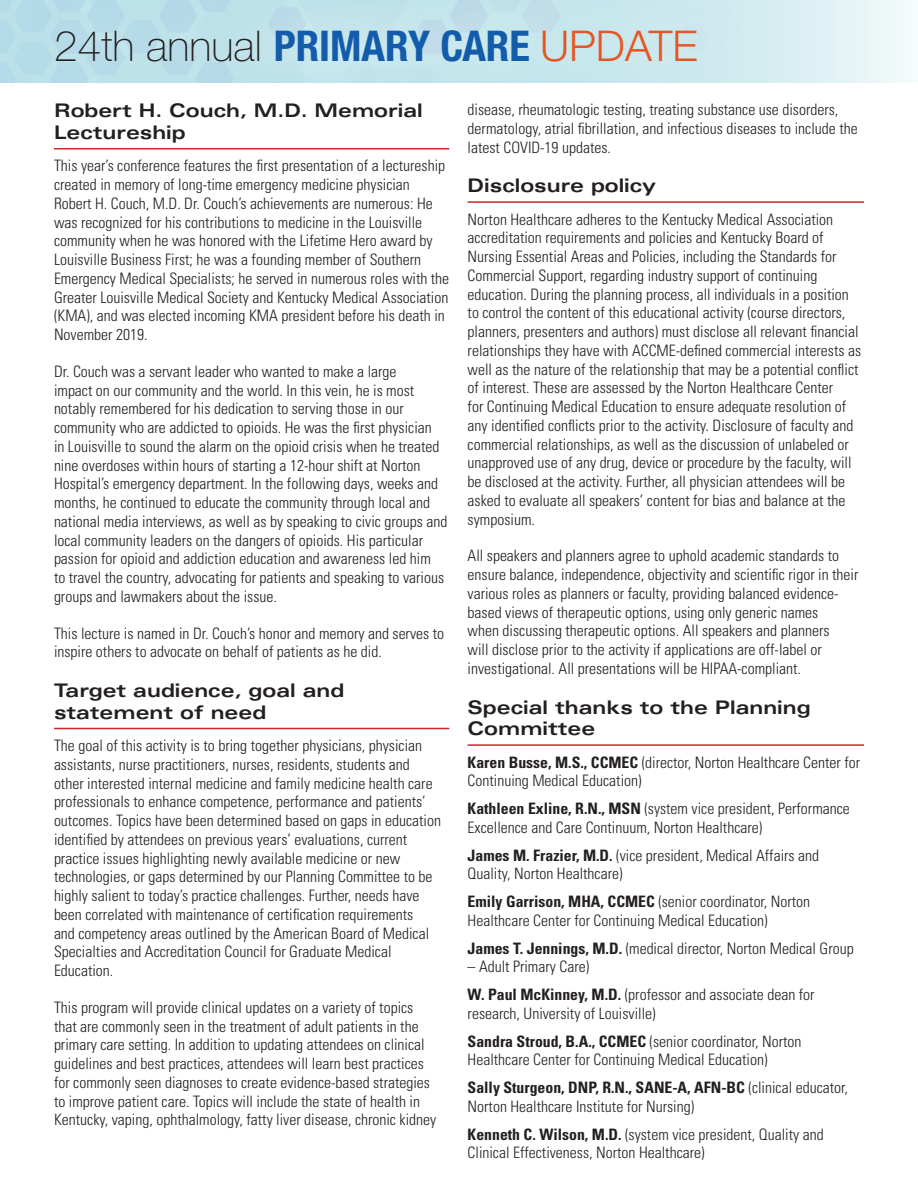
<style>
.page{position:relative;width:918px;height:1188px;background:#fff}
.page>*{position:absolute;margin:0;border:0;box-sizing:border-box;transform-origin:0 0}
.t1{font:700 condensed 42.45px "Helvetica Neue LT Std";color:#135cab}
.Subhead{font:700 expanded 18.75px/21.8px "Univers LT Std";color:#231f20}
.text_last{font:300 condensed 15.75px/18.8px "Univers LT Std";color:#231f20}
.Text{font:300 condensed 15.75px/18.8px "Univers LT Std";color:#231f20}
.s1{font-weight:100;font-stretch:normal;color:#231f20}
.s2{font-weight:300;font-stretch:normal;color:#e65524}
.s3{font-weight:700}
</style>
<div class="page">
<hr style="left:54px;top:148px;width:395px;height:2px;background:#d1232a">
<hr style="left:54px;top:728px;width:395px;height:1px;background:#d1232a">
<hr style="left:468px;top:201px;width:396px;height:2px;background:#d1232a">
<hr style="left:468px;top:744px;width:396px;height:2px;background:#d1232a">
<svg style="left:797px;top:0;width:113px;height:83px;fill:#e6f4f7"></svg>
<div style="left:0;top:0;width:797px;height:83px;background:#d5edf1"></div>
<svg style="left:0;top:0;width:12px;height:83px"></svg>
<div style="left:12px;top:0;width:729px;height:111px;background:#fff;opacity:.75"></div>
<p class="t1" style="left:54px;top:20px;width:645px"><span class="s1">24th annual</span> PRIMARY CARE <span class="s2">UPDATE</span></p>
<p class="Subhead" style="left:54px;top:100px;width:370px">Robert H. Couch, M.D. Memorial<br>Lectureship</p>
<p class="text_last" style="left:54px;top:156px;width:397px">This year’s conference features the first presentation of a lectureship created in memory of long-time emergency medicine physician Robert H. Couch, M.D. Dr. Couch’s achievements are numerous: He was recognized for his contributions to medicine in the Louisville community when he was honored with the Lifetime Hero award by Louisville Business First; he was a founding member of Southern Emergency Medical Specialists; he served in numerous roles with the Greater Louisville Medical Society and Kentucky Medical Association (KMA), and was elected incoming KMA president before his death in November 2019.</p>
<p class="text_last" style="left:54px;top:362px;width:395px">Dr. Couch was a servant leader who wanted to make a large<br>impact on our community and the world. In this vein, he is most notably remembered for his dedication to serving those in our community who are addicted to opioids. He was the first physician<br>in Louisville to sound the alarm on the opioid crisis when he treated nine overdoses within hours of starting a 12-hour shift at Norton Hospital’s emergency department. In the following days, weeks and months, he continued to educate the community through local and national media interviews, as well as by speaking to civic groups and local community leaders on the dangers of opioids. His particular passion for opioid and addiction education and awareness led him<br>to travel the country, advocating for patients and speaking to various groups and lawmakers about the issue.</p>
<p class="text_last" style="left:54px;top:624px;width:392px">This lecture is named in Dr. Couch’s honor and memory and serves to inspire others to advocate on behalf of patients as he did.</p>
<p class="Subhead" style="left:54px;top:679px;width:292px">Target audience, goal and statement of need</p>
<p class="text_last" style="left:54px;top:736px;width:389px">The goal of this activity is to bring together physicians, physician assistants, nurse practitioners, nurses, residents, students and other interested internal medicine and family medicine health care professionals to enhance competence, performance and patients’ outcomes. Topics have been determined based on gaps in education identified by attendees on previous years’ evaluations, current practice issues highlighting newly available medicine or new technologies, or gaps determined by our Planning Committee to be highly salient to today’s practice challenges. Further, needs have been correlated with maintenance of certification requirements<br>and competency areas outlined by the American Board of Medical Specialties and Accreditation Council for Graduate Medical Education.</p>
<p class="text_last" style="left:54px;top:998px;width:384px">This program will provide clinical updates on a variety of topics that are commonly seen in the treatment of adult patients in the primary care setting. In addition to updating attendees on clinical guidelines and best practices, attendees will learn best practices for commonly seen diagnoses to create evidence-based strategies to improve patient care. Topics will include the state of health in Kentucky, vaping, ophthalmology, fatty liver disease, chronic kidney</p>
<p class="text_last" style="left:468px;top:100px;width:392px">disease, rheumatologic testing, treating substance use disorders, dermatology, atrial fibrillation, and infectious diseases to include the latest COVID-19 updates.</p>
<p class="Subhead" style="left:468px;top:175px;width:190px">Disclosure policy</p>
<p class="text_last" style="left:468px;top:210px;width:395px">Norton Healthcare adheres to the Kentucky Medical Association accreditation requirements and policies and Kentucky Board of Nursing Essential Areas and Policies, including the Standards for Commercial Support, regarding industry support of continuing education. During the planning process, all individuals in a position to control the content of this educational activity (course directors, planners, presenters and authors) must disclose all relevant financial relationships they have with ACCME-defined commercial interests as well as the nature of the relationship that may be a potential conflict of interest. These are assessed by the Norton Healthcare Center<br>for Continuing Medical Education to ensure adequate resolution of any identified conflicts prior to the activity. Disclosure of faculty and commercial relationships, as well as the discussion of unlabeled or unapproved use of any drug, device or procedure by the faculty, will be disclosed at the activity. Further, all physician attendees will be asked to evaluate all speakers’ content for bias and balance at the symposium.</p>
<p class="text_last" style="left:468px;top:546px;width:392px">All speakers and planners agree to uphold academic standards to ensure balance, independence, objectivity and scientific rigor in their various roles as planners or faculty, providing balanced evidence&shy;based views of therapeutic options, using only generic names<br>when discussing therapeutic options. All speakers and planners<br>will disclose prior to the activity if applications are off-label or investigational. All presentations will be HIPAA-compliant.</p>
<p class="Subhead" style="left:468px;top:696px;width:344px">Special thanks to the Planning<br>Committee</p>
<p class="Text" style="left:468px;top:753px;width:394px"><span class="s3">Karen Busse, M.S., CCMEC</span> (director, Norton Healthcare Center for<br>Continuing Medical Education)</p>
<p class="Text" style="left:468px;top:799px;width:384px"><span class="s3">Kathleen Exline, R.N., MSN</span> (system vice president, Performance<br>Excellence and Care Continuum, Norton Healthcare)</p>
<p class="Text" style="left:468px;top:846px;width:353px"><span class="s3">James M. Frazier, M.D.</span> (vice president, Medical Affairs and<br>Quality, Norton Healthcare)</p>
<p class="Text" style="left:468px;top:892px;width:344px"><span class="s3">Emily Garrison, MHA, CCMEC</span> (senior coordinator, Norton<br>Healthcare Center for Continuing Medical Education)</p>
<p class="Text" style="left:468px;top:939px;width:388px"><span class="s3">James T. Jennings, M.D.</span> (medical director, Norton Medical Group</p>
<p class="Text" style="left:468px;top:957px;width:123px">– Adult Primary Care)</p>
<p class="Text" style="left:468px;top:985px;width:348px"><span class="s3">W. Paul McKinney, M.D.</span> (professor and associate dean for research, University of Louisville)</p>
<p class="Text" style="left:468px;top:1032px;width:335px"><span class="s3">Sandra Stroud, B.A., CCMEC</span> (senior coordinator, Norton<br>Healthcare Center for Continuing Medical Education)</p>
<p class="Text" style="left:468px;top:1078px;width:382px"><span class="s3">Sally Sturgeon, DNP, R.N., SANE-A, AFN-BC</span> (clinical educator,<br>Norton Healthcare Institute for Nursing)</p>
<p class="Text" style="left:468px;top:1125px;width:358px"><span class="s3">Kenneth C. Wilson, M.D.</span> (system vice president, Quality and<br>Clinical Effectiveness, Norton Healthcare)</p>
</div>
